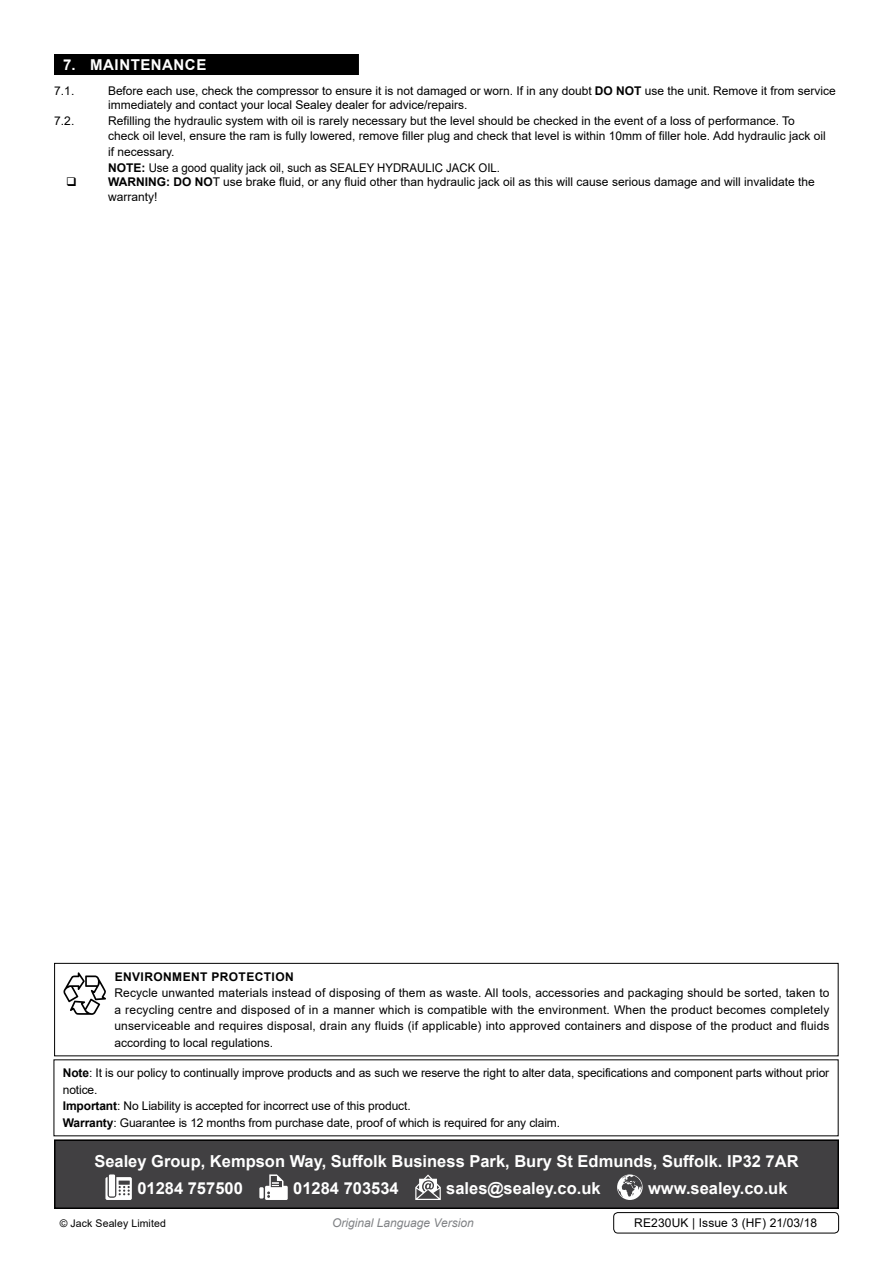
<style>
.page{position:relative;width:893px;height:1263px;background:#fff}
.page>*{position:absolute;margin:0;border:0;box-sizing:border-box;transform-origin:0 0}
.t1{font:700 16.5px/26.7px "Arial";color:#fff}
.t2{font:700 15px "Arial";color:#fff}
.t3{font:12px/16.5px "Arial";color:#000}
.t4{font:italic 12px "Arial";color:#808285}
.t5{font:700 12px "Arial";color:#000}
.t6{font:10.5px "Arial";letter-spacing:.01em;color:#000}
.s1{font-weight:700}
</style>
<div class="page">
<div style="left:55px;top:1140px;width:783px;height:68px;background:#414042"></div>
<svg style="left:105px;top:1177px;width:27px;height:23px"></svg>
<div style="left:109px;top:1174px;width:6px;height:22px;background:#fff"></div>
<div style="left:259px;top:1187px;width:5px;height:11px;background:#fff"></div>
<svg style="left:265px;top:1174px;width:23px;height:26px"></svg>
<svg style="left:415px;top:1174px;width:26px;height:26px"></svg>
<svg style="left:617px;top:1174px;width:26px;height:26px"></svg>
<div style="left:54px;top:1139px;width:785px;height:70px;border:2px solid #000"></div>
<div style="left:54px;top:963px;width:784px;height:93px;border:1px solid #000"></div>
<svg style="left:63px;top:972px;width:43px;height:43px"></svg>
<div style="left:54px;top:54px;width:305px;height:21px;background:#000"></div>
<div style="left:613px;top:1212px;width:226px;height:21px;border:1px solid #000;border-radius:4px"></div>
<p class="t2" style="left:63px;top:54px;width:62px">7. Mainten</p>
<p class="t2" style="left:162px;top:54px;width:23px">ance</p>
<p class="t3" style="left:54px;top:82px;width:22px">7.1.</p>
<p class="t3" style="left:108px;top:83px;width:729px;line-height:14.4px">Before each use, check the compressor to ensure it is not damaged or worn. If in any doubt <span class="s1">DO NOT</span> use the unit. Remove it from service immediately and contact your local Sealey dealer for advice/repairs.</p>
<p class="t3" style="left:54px;top:112px;width:22px">7.2.</p>
<p class="t3" style="left:108px;top:112px;width:719px;line-height:15.8px">Refilling the hydraulic system with oil is rarely necessary but the level should be checked in the event of a loss of performance. To check oil level, ensure the ram is fully lowered, remove filler plug and check that level is within 10mm of filler hole. Add hydraulic jack oil if necessary.<br><span class="s1">NOTE:</span> Use a good quality jack oil, such as SEALEY HYDRAULIC JACK OIL.</p>
<p class="t3" style="left:108px;top:175px;width:708px;line-height:14.4px"><span class="s1">WARNING: DO NO</span>T use brake fluid, or any fluid other than hydraulic jack oil as this will cause serious damage and will invalidate the warranty!</p>
<p class="t5" style="left:115px;top:968px;width:18px">Environment</p>
<p class="t5" style="left:211px;top:968px;width:18px">Protection</p>
<p class="t3" style="left:114px;top:985px;width:717px;text-align:justify">Recycle unwanted materials instead of disposing of them as waste. All tools, accessories and packaging should be sorted, taken to a recycling centre and disposed of in a manner which is compatible with the environment. When the product becomes completely unserviceable and requires disposal, drain any fluids (if applicable) into approved containers and dispose of the product and fluids according to local regulations.</p>
<p class="t3" style="left:63px;top:1065px;width:768px"><span class="s1">Note</span>: It is our policy to continually improve products and as such we reserve the right to alter data, specifications and component parts without prior notice.<br><span class="s1">Important</span>: No Liability is accepted for incorrect use of this product.<br><span class="s1">Warranty</span>: Guarantee is 12 months from purchase date, proof of which is required for any claim.</p>
<h1 class="t1" style="left:137px;top:1148px;width:663px;text-indent:-43px">Sealey Group, Kempson Way, Suffolk Business Park, Bury St Edmunds, Suffolk. IP32 7AR<br>01284 757500</h1>
<h1 class="t1" style="left:293px;top:1174px;width:107px">01284 703534</h1>
<h1 class="t1" style="left:446px;top:1174px;width:156px">sales@sealey.co.uk</h1>
<h1 class="t1" style="left:648px;top:1174px;width:141px">www.sealey.co.uk</h1>
<p class="t6" style="left:60px;top:1216px;width:108px">© Jack Sealey Limited</p>
<p class="t4" style="left:332px;top:1215px;width:143px">Original Language Version</p>
<p class="t3" style="left:634px;top:1215px;width:185px">RE230UK | Issue 3 (HF) 21/03/18</p>
</div>
